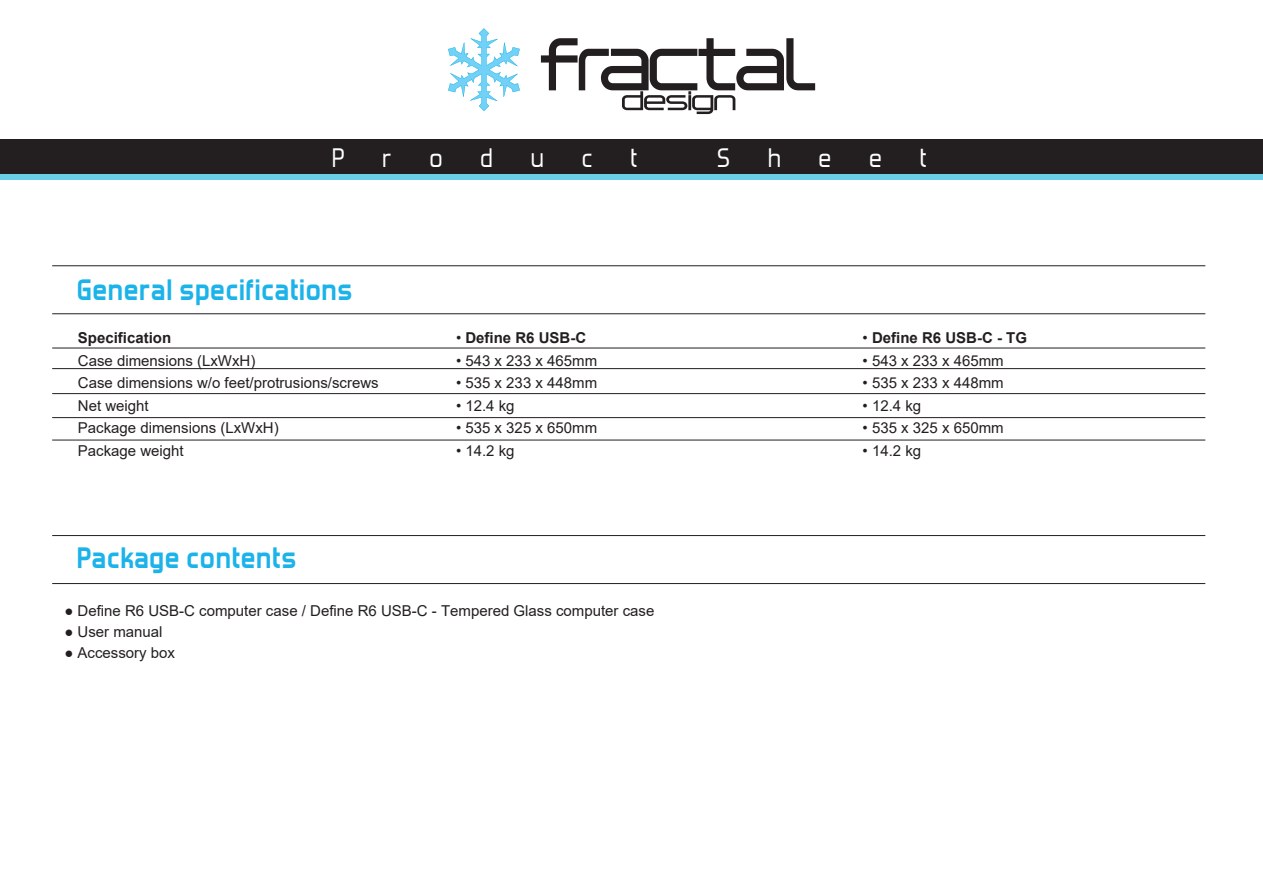
<style>
.page{position:relative;width:1263px;height:893px;background:#fff}
.page>*{position:absolute;margin:0;border:0;box-sizing:border-box;transform-origin:0 0}
.t1{font:700 33px "Forgotten Futurist";color:#1bb3e9}
.t2{font:31.5px "Forgotten Futurist";letter-spacing:1.2em;color:#fff}
.t3{font:15px/22.5px "Arial";color:#231f20}
.t4{font:700 15px "Arial";color:#231f20}
.s1{font-weight:400}
</style>
<div class="page">
<div style="left:0;top:167px;width:1263px;height:13px;background:#6ccde7"></div>
<div style="left:0;top:140px;width:1263px;height:34px;background:#231f20"></div>
<svg style="left:541px;top:38px;width:274px;height:76px"></svg>
<svg style="left:448px;top:28px;width:72px;height:83px"></svg>
<hr style="left:52px;top:265px;width:1153px;height:1px;background:#231f20">
<hr style="left:52px;top:313px;width:1153px;height:1px;background:#231f20">
<hr style="left:52px;top:348px;width:1153px;height:1px;background:#231f20">
<hr style="left:52px;top:417px;width:1153px;height:1px;background:#231f20">
<hr style="left:52px;top:393px;width:1153px;height:1px;background:#231f20">
<hr style="left:52px;top:368px;width:1153px;height:1px;background:#231f20">
<hr style="left:52px;top:440px;width:1153px;height:1px;background:#231f20">
<hr style="left:52px;top:535px;width:1153px;height:1px;background:#231f20">
<hr style="left:52px;top:583px;width:1153px;height:1px;background:#231f20">
<h2 class="t2" style="left:332px;top:144px;width:307px">Product</h2>
<h2 class="t2" style="left:717px;top:144px;width:211px">Sheet</h2>
<h1 class="t1" style="left:76px;top:272px;width:278px">General specifications</h1>
<p class="t4" style="left:78px;top:328px;width:95px">Specification</p>
<p class="t3" style="left:78px;top:349px;width:302px">Case dimensions (LxWxH)<br>Case dimensions w/o feet/protrusions/screws<br>Net weight<br>Package dimensions (LxWxH)<br>Package weight</p>
<p class="t4" style="left:456px;top:328px;width:132px"><span class="s1">•</span> Define R6 USB-C</p>
<p class="t3" style="left:456px;top:349px;width:143px">• 543 x 233 x 465mm</p>
<p class="t3" style="left:456px;top:372px;width:143px">• 535 x 233 x 448mm</p>
<p class="t3" style="left:456px;top:394px;width:60px">• 12.4 kg</p>
<p class="t3" style="left:456px;top:417px;width:143px">• 535 x 325 x 650mm</p>
<p class="t3" style="left:456px;top:439px;width:60px">• 14.2 kg</p>
<h1 class="t1" style="left:76px;top:541px;width:222px">Package contents</h1>
<p class="t3" style="left:64px;top:599px;width:592px">● Define R6 USB-C computer case / Define R6 USB-C - Tempered Glass computer case</p>
<p class="t3" style="left:64px;top:620px;width:100px">● User manual</p>
<p class="t3" style="left:64px;top:641px;width:112px">● Accessory box</p>
<p class="t4" style="left:862px;top:328px;width:166px"><span class="s1">•</span> Define R6 USB-C - TG</p>
<p class="t3" style="left:862px;top:349px;width:143px">• 543 x 233 x 465mm</p>
<p class="t3" style="left:862px;top:372px;width:143px">• 535 x 233 x 448mm</p>
<p class="t3" style="left:862px;top:394px;width:60px">• 12.4 kg</p>
<p class="t3" style="left:862px;top:417px;width:143px">• 535 x 325 x 650mm</p>
<p class="t3" style="left:862px;top:439px;width:60px">• 14.2 kg</p>
</div>
